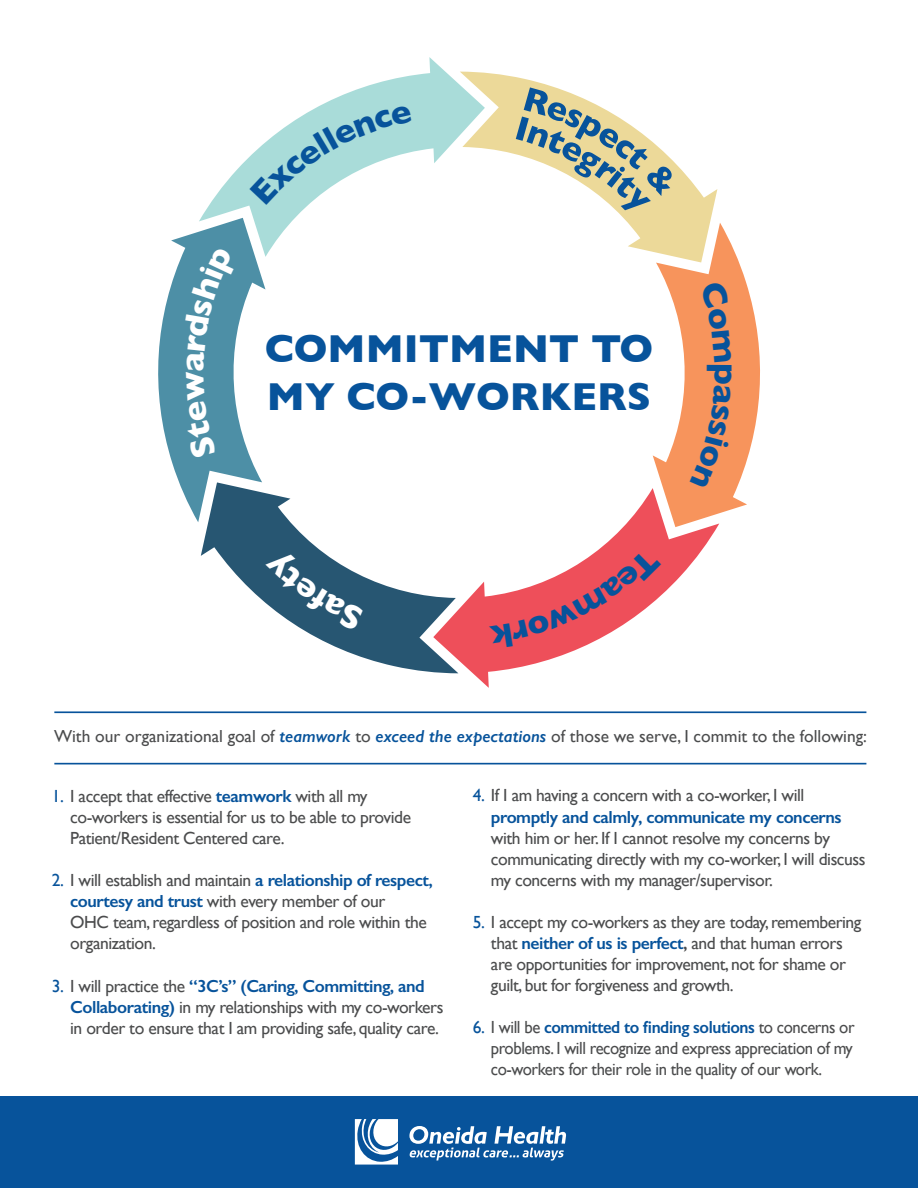
<style>
.page{position:relative;width:918px;height:1188px;background:#fff}
.page>*{position:absolute;margin:0;border:0;box-sizing:border-box;transform-origin:0 0}
.t1{font:700 39.75px/47.7px "Gill Sans";color:#07539b}
.t2{font:700 34.35px "Gill Sans";color:#07539b}
.t3{font:17.55px/21px "Gill Sans";letter-spacing:-.025em;color:#4b4c4d}
.t4{font:17.55px/21px "Gill Sans";letter-spacing:-.025em;color:#4b4c4d;text-align:justify;scale:.95 1}
.t5{font:17.4px "Gill Sans";color:#4b4c4d}
.s1{font-weight:600;font-style:italic;color:#07539b}
.s2{color:#07539b}
.s3{font-weight:600;color:#07539b}
.s4{font-weight:600}
</style>
<div class="page">
<div style="left:0;top:1096px;width:918px;height:92px;background:#07539b"></div>
<svg style="left:409px;top:1126px;width:157px;height:35px"></svg>
<svg style="left:355px;top:1119px;width:43px;height:46px"></svg>
<hr style="left:54px;top:711px;width:812px;height:2px;background:#07539b">
<hr style="left:54px;top:763px;width:812px;height:1px;background:#07539b">
<svg style="left:201px;top:57px;width:270px;height:200px"></svg>
<svg style="left:201px;top:493px;width:232px;height:180px"></svg>
<svg style="left:433px;top:488px;width:284px;height:200px"></svg>
<svg style="left:460px;top:72px;width:257px;height:185px"></svg>
<svg style="left:516px;top:87px;width:156px;height:123px"></svg>
<svg style="left:250px;top:104px;width:162px;height:101px"></svg>
<svg style="left:653px;top:223px;width:107px;height:304px"></svg>
<svg style="left:489px;top:548px;width:172px;height:101px"></svg>
<svg style="left:266px;top:546px;width:98px;height:85px"></svg>
<svg style="left:158px;top:218px;width:107px;height:304px"></svg>
<h1 class="t1" style="left:265px;top:324px;width:390px">COMMITMENT TO<br>MY CO-WORKERS</h1>
<h2 class="t2" style="left:753px;top:363px;width:24px;rotate:90deg">p</h2>
<p class="t5" style="left:54px;top:726px;width:815px">With our organizational goal of <span class="s1">teamwork</span> to <span class="s1">exceed the expectations</span> of those we serve, I commit to the following:</p>
<p class="t3" style="left:70px;top:785px;width:342px;text-indent:-18px"><span class="s2">1.</span> I accept that effective <span class="s3">teamwork</span> with all my co-workers is essential for us to be able to provide<br>Patient/Resident Centered care.</p>
<p class="t3" style="left:70px;top:870px;width:364px;text-indent:-18px"><span class="s2">2.</span> I will establish and maintain <span class="s3">a relationship of respect, courtesy and trust</span> with every member of our<br>OHC team, regardless of position and role within the organization.</p>
<p class="t3" style="left:70px;top:975px;width:375px;text-indent:-18px"><span class="s2">3.</span> I will practice the <span class="s3">“3C’s” (Caring, Committing, and<br>Collaborating)</span> in my relationships with my co-workers in order to ensure that I am providing safe, quality care.</p>
<p class="t3" style="left:491px;top:785px;width:352px;text-indent:-18px"><span class="s2">4.</span> If I am having a concern with a co-worker, I will <span class="s3">promptly and calmly, communicate my concerns</span></p>
<p class="t3" style="left:491px;top:827px;width:376px">with him or her. If I cannot resolve my concerns by communicating directly with my co-worker, I will discuss my concerns with my manager/supervisor.</p>
<p class="t3" style="left:491px;top:911px;width:372px;text-indent:-18px"><span class="s2">5.</span> I accept my co-workers as they are today, remembering that <span class="s3">neither of us is perfect</span><span class="s4">,</span> and that human errors are opportunities for improvement, not for shame or guilt, but for forgiveness and growth.</p>
<p class="t4" style="left:491px;top:1016px;width:384px;text-indent:-18px"><span class="s2">6.</span> I will be <span class="s3">committed to finding solutions</span> to concerns or problems. I will recognize and express appreciation of my co-workers for their role in the quality of our work.</p>
</div>
